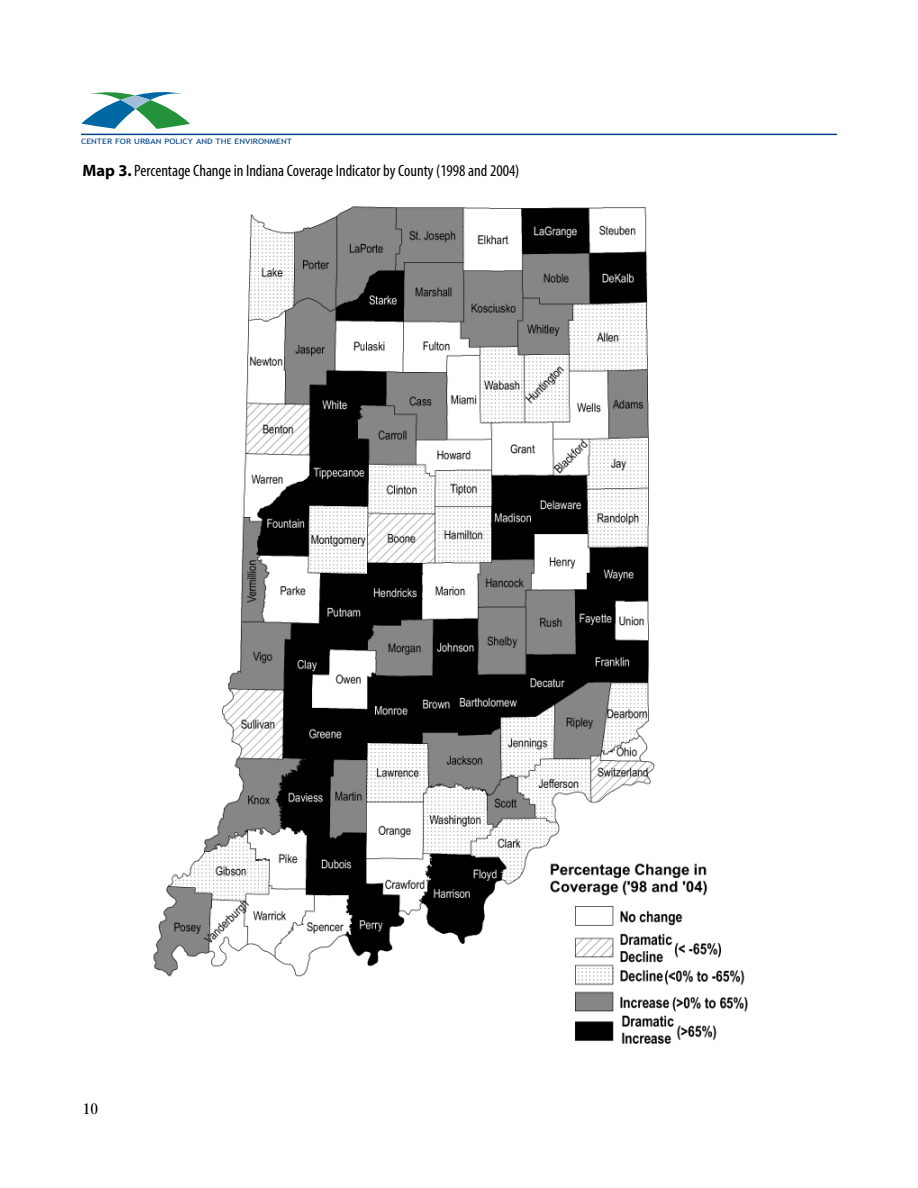
<style>
.page{position:relative;width:918px;height:1188px;background:#fff}
.page>*{position:absolute;margin:0;border:0;box-sizing:border-box;transform-origin:0 0}
.t1{font:condensed 16.5px "Myriad";letter-spacing:-.005em;color:#000}
.t2{font:condensed 15.75px "Garamond Itc T";color:#000}
.t3{font:7.5px "Trebuchet MS";color:#004389;scale:1.2 1}
.s1{font-weight:700;font-stretch:normal}
</style>
<div class="page">
<hr style="left:81px;top:134px;width:756px;height:1px;background:#004389">
<svg style="left:81px;top:92px;width:109px;height:37px"></svg>
<img style="left:153px;top:206px;width:595px;height:838px">
<p class="t3" style="left:81px;top:137px;width:177px">CENTER FOR URBAN POLICY AND THE ENVIRONMENT</p>
<p class="t1" style="left:82px;top:165px;width:438px"><span class="s1">Map 3.</span>Percentage Change in Indiana Coverage Indicator by County (1998 and 2004)</p>
<p class="t2" style="left:83px;top:1100px;width:17px">10</p>
</div>
